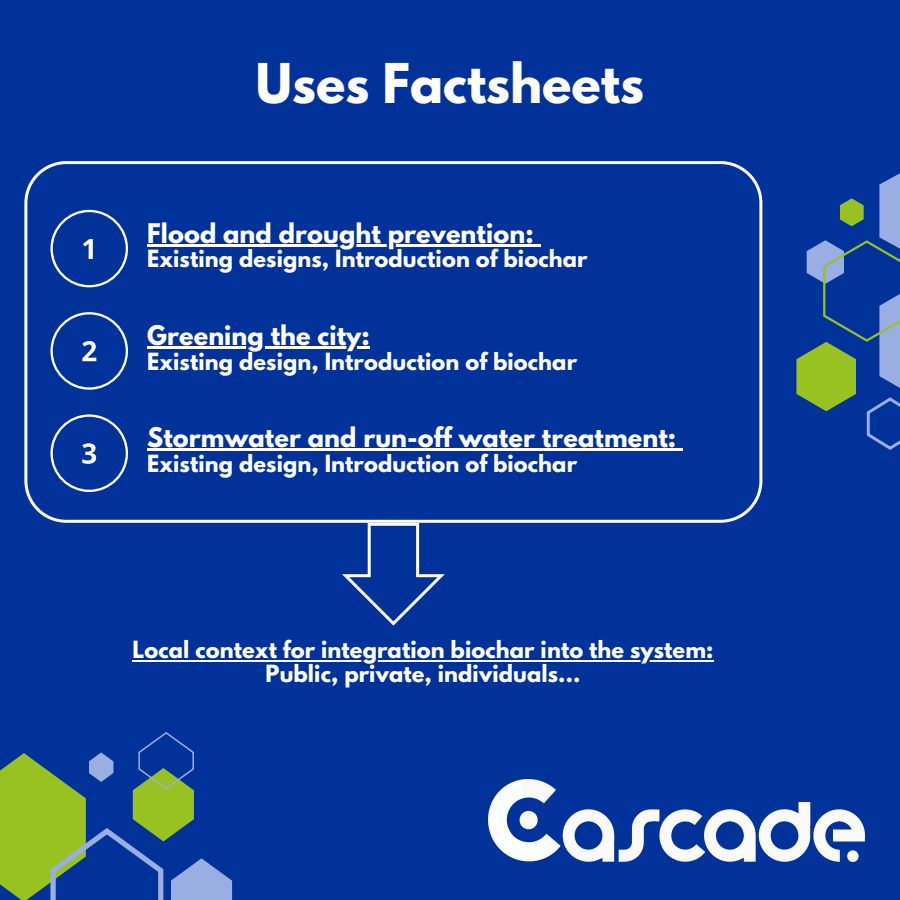
<style>
.page{position:relative;width:900px;height:900px;background:#003299}
.page>*{position:absolute;margin:0;border:0;box-sizing:border-box;transform-origin:0 0}
.t1{font:700 48.6px "League Spartan";color:#fff}
.t2{font:700 24px "League Spartan";letter-spacing:.005em;color:#fff}
.t3{font:700 21px "League Spartan";letter-spacing:.005em;color:#fff}
</style>
<div class="page">
<img style="left:488px;top:779px;width:377px;height:82px">
<svg style="left:879px;top:173px;width:21px;height:67px"></svg>
<svg style="left:840px;top:198px;width:24px;height:28px"></svg>
<svg style="left:796px;top:240px;width:104px;height:210px"></svg>
<svg style="left:194px;top:858px;width:38px;height:42px;fill:#9aaee3"></svg>
<svg style="left:0;top:732px;width:194px;height:168px"></svg>
<svg style="left:24px;top:161px;width:738px;height:362px"></svg>
<svg style="left:342px;top:523px;width:103px;height:103px"></svg>
<hr style="left:133px;top:660px;width:581px;height:1px;background:#fff">
<h1 class="t1" style="left:256px;top:59px;width:390px">Uses Factsheets</h1>
<p class="t2" style="left:147px;top:221px;width:388px">Flood and drought prevention:</p>
<p class="t3" style="left:147px;top:248px;width:442px">Existing designs, Introduction of biochar</p>
<p class="t2" style="left:147px;top:323px;width:224px">Greening the city:</p>
<p class="t3" style="left:147px;top:351px;width:432px">Existing design, Introduction of biochar</p>
<p class="t2" style="left:147px;top:425px;width:531px">Stormwater and run-off water treatment:</p>
<p class="t3" style="left:147px;top:453px;width:432px">Existing design, Introduction of biochar</p>
<p class="t3" style="left:133px;top:639px;width:582px">Local context for integration biochar into the system:</p>
<p class="t3" style="left:266px;top:663px;width:316px">Public, private, individuals...</p>
</div>
